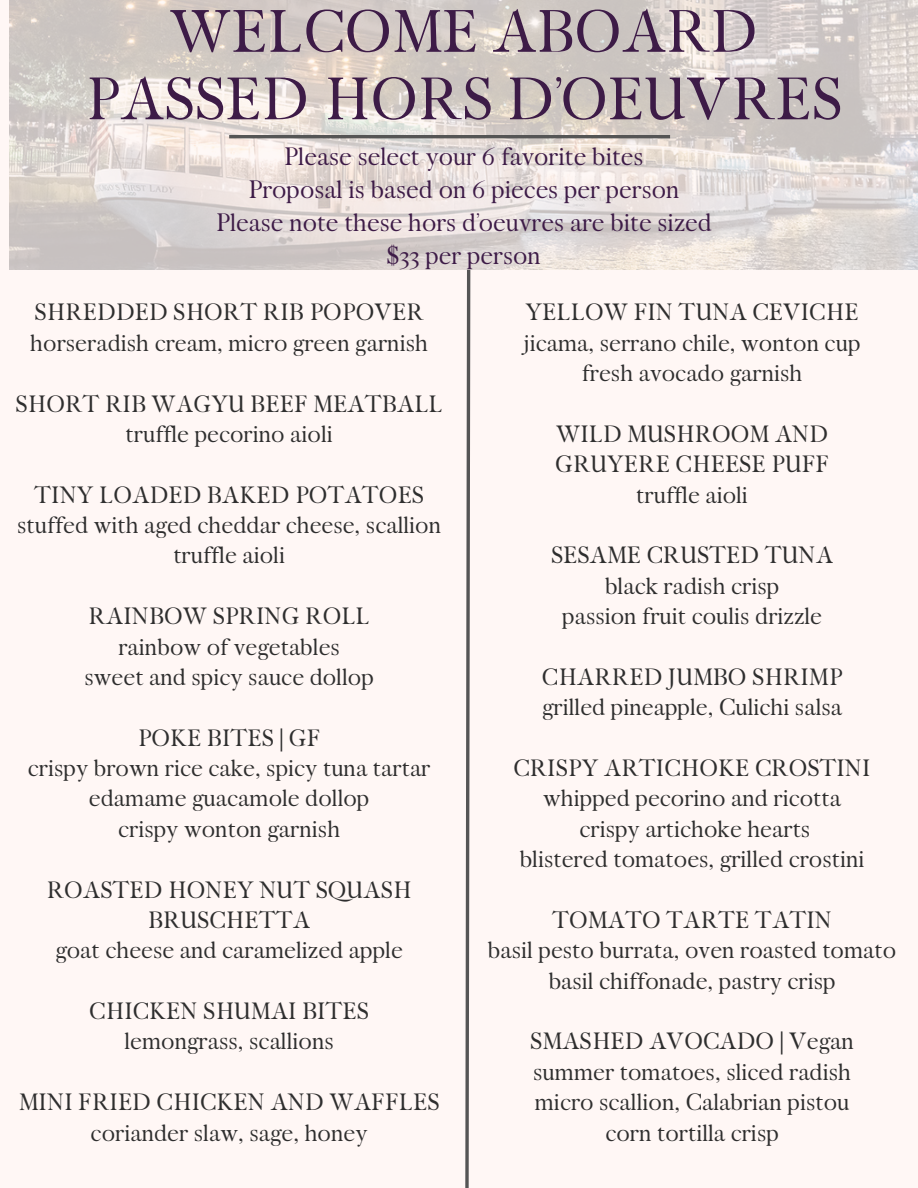
<style>
.page{position:relative;width:918px;height:1188px;background:#fff7f5}
.page>*{position:absolute;margin:0;border:0;box-sizing:border-box;transform-origin:0 0}
.t1{font:56.85px/67.5px "Faraz";color:#3d1b47;text-align:center}
.t2{font:24px "Faraz";color:#3d1b47}
.t3{font:22.5px/30.3px "Faraz";color:#2e2e2e;text-align:center}
</style>
<div class="page">
<img style="left:9px;top:0;width:909px;height:270px">
<hr style="left:229px;top:135px;width:441px;height:3px;background:#555">
<svg style="left:464px;top:266px;width:8px;height:922px"></svg>
<h1 class="t1" style="left:85px;top:-1px;width:759px">WELCOME ABOARD<br>PASSED HORS D’OEUVRES</h1>
<p class="t2" style="left:284px;top:143px;width:361px">Please select your 6 favorite bites</p>
<p class="t2" style="left:248px;top:175px;width:433px">Proposal is based on 6 pieces per person</p>
<p class="t2" style="left:215px;top:208px;width:498px">Please note these hors d’oeuvres are bite sized</p>
<p class="t2" style="left:386px;top:241px;width:156px">$33 per person</p>
<p class="t3" style="left:35px;top:298px;width:391px">SHREDDED SHORT RIB POPOVER</p>
<p class="t3" style="left:30px;top:328px;width:399px">horseradish cream, micro green garnish</p>
<p class="t3" style="left:15px;top:389px;width:429px">SHORT RIB WAGYU BEEF MEATBALL</p>
<p class="t3" style="left:126px;top:419px;width:209px">truffle pecorino aioli</p>
<p class="t3" style="left:34px;top:480px;width:391px">TINY LOADED BAKED POTATOES</p>
<p class="t3" style="left:17px;top:511px;width:426px">stuffed with aged cheddar cheese, scallion</p>
<p class="t3" style="left:173px;top:541px;width:113px">truffle aioli</p>
<p class="t3" style="left:526px;top:298px;width:335px">YELLOW FIN TUNA CEVICHE</p>
<p class="t3" style="left:524px;top:328px;width:338px">jicama, serrano chile, wonton cup</p>
<p class="t3" style="left:582px;top:359px;width:222px">fresh avocado garnish</p>
<p class="t3" style="left:556px;top:419px;width:274px">WILD MUSHROOM AND</p>
<p class="t3" style="left:555px;top:450px;width:276px">GRUYERE CHEESE PUFF</p>
<p class="t3" style="left:636px;top:480px;width:113px">truffle aioli</p>
<p class="t3" style="left:551px;top:541px;width:284px">SESAME CRUSTED TUNA</p>
<p class="t3" style="left:605px;top:571px;width:176px">black radish crisp</p>
<p class="t3" style="left:562px;top:602px;width:261px">passion fruit coulis drizzle</p>
<p class="t3" style="left:542px;top:662px;width:302px">CHARRED JUMBO SHRIMP</p>
<p class="t3" style="left:542px;top:693px;width:301px">grilled pineapple, Culichi salsa</p>
<p class="t3" style="left:514px;top:754px;width:359px">CRISPY ARTICHOKE CROSTINI</p>
<p class="t3" style="left:543px;top:784px;width:299px">whipped pecorino and ricotta</p>
<p class="t3" style="left:579px;top:814px;width:232px">crispy artichoke hearts</p>
<p class="t3" style="left:520px;top:845px;width:346px">blistered tomatoes, grilled crostini</p>
<p class="t3" style="left:552px;top:905px;width:282px">TOMATO TARTE TATIN</p>
<p class="t3" style="left:488px;top:936px;width:410px">basil pesto burrata, oven roasted tomato</p>
<p class="t3" style="left:549px;top:966px;width:288px">basil chiffonade, pastry crisp</p>
<p class="t3" style="left:530px;top:1027px;width:325px">SMASHED AVOCADO | Vegan</p>
<p class="t3" style="left:533px;top:1057px;width:319px">summer tomatoes, sliced radish</p>
<p class="t3" style="left:535px;top:1088px;width:316px">micro scallion, Calabrian pistou</p>
<p class="t3" style="left:605px;top:1118px;width:175px">corn tortilla crisp</p>
<p class="t3" style="left:88px;top:602px;width:283px">RAINBOW SPRING ROLL</p>
<p class="t3" style="left:118px;top:632px;width:223px">rainbow of vegetables</p>
<p class="t3" style="left:84px;top:662px;width:291px">sweet and spicy sauce dollop</p>
<p class="t3" style="left:138px;top:723px;width:184px">POKE BITES | GF</p>
<p class="t3" style="left:28px;top:754px;width:404px">crispy brown rice cake, spicy tuna tartar</p>
<p class="t3" style="left:89px;top:784px;width:282px">edamame guacamole dollop</p>
<p class="t3" style="left:118px;top:814px;width:224px">crispy wonton garnish</p>
<p class="t3" style="left:47px;top:875px;width:366px">ROASTED HONEY NUT SQUASH<br>BRUSCHETTA</p>
<p class="t3" style="left:55px;top:936px;width:349px">goat cheese and caramelized apple</p>
<p class="t3" style="left:89px;top:997px;width:281px">CHICKEN SHUMAI BITES</p>
<p class="t3" style="left:124px;top:1027px;width:211px">lemongrass, scallions</p>
<p class="t3" style="left:19px;top:1088px;width:422px">MINI FRIED CHICKEN AND WAFFLES</p>
<p class="t3" style="left:91px;top:1118px;width:279px">coriander slaw, sage, honey</p>
</div>
